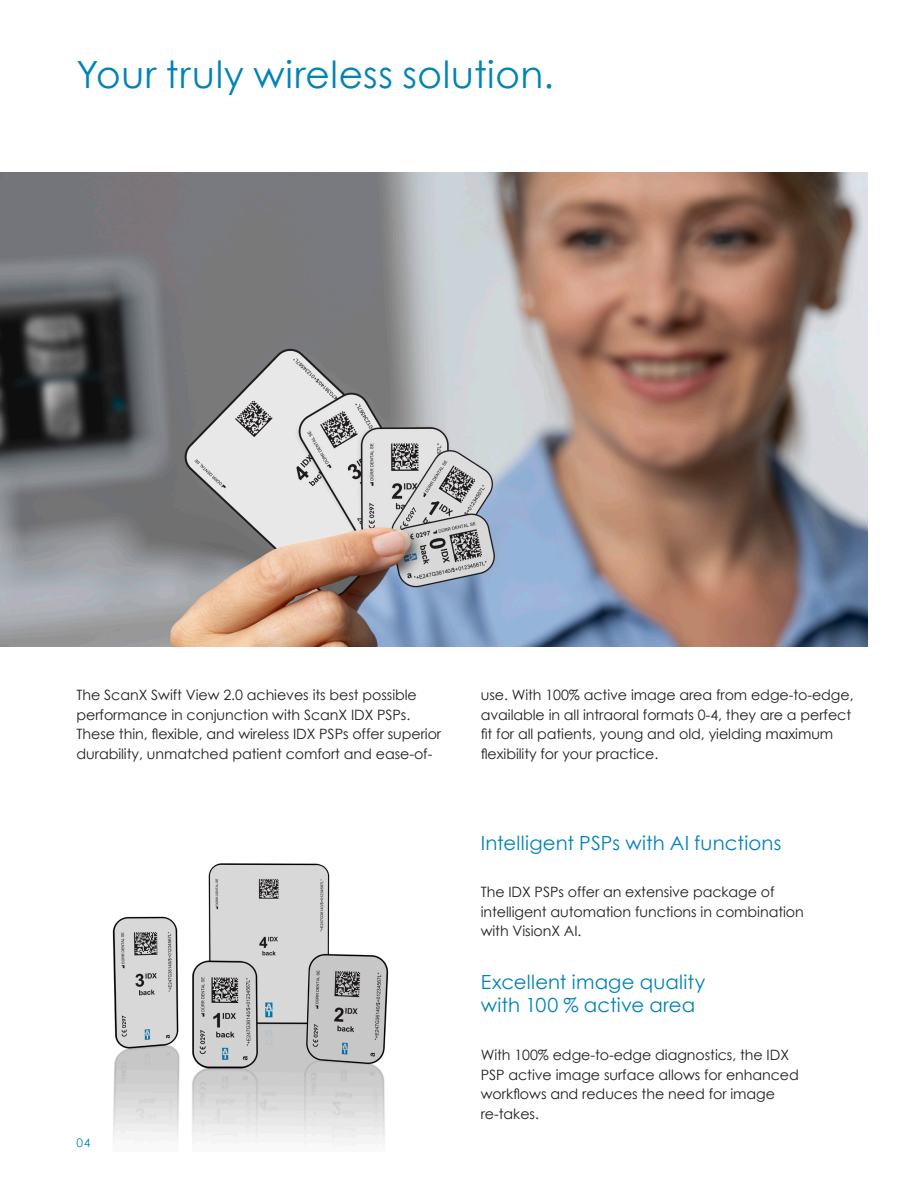
<style>
.page{position:relative;width:919px;height:1187px;background:#fff}
.page>*{position:absolute;margin:0;border:0;box-sizing:border-box;transform-origin:0 0}
.Headline{font:37.5px "Century Gothic";letter-spacing:.02em;color:#0083b6}
.Copy{font:19.5px/23.4px "Century Gothic";letter-spacing:.01em;color:#0083b6}
.Brochure_text-gl{font:14.25px/19.5px "Century Gothic";letter-spacing:-.005em;color:#231f20}
.t1{font:12px "Century Gothic";color:#0083b6}
</style>
<div class="page">
<img style="left:0;top:172px;width:867px;height:474px">
<img style="left:112px;top:863px;width:277px;height:284px">
<p class="Headline" style="left:77px;top:48px;width:479px">Your truly wireless solution.</p>
<p class="Brochure_text-gl" style="left:77px;top:685px;width:366px">The ScanX Swift View 2.0 achieves its best possible performance in conjunction with ScanX IDX PSPs.<br>These thin, flexible, and wireless IDX PSPs offer superior durability, unmatched patient comfort and ease-of-</p>
<p class="Brochure_text-gl" style="left:480px;top:685px;width:374px">use. With 100% active image area from edge-to-edge, available in all intraoral formats 0-4, they are a perfect fit for all patients, young and old, yielding maximum flexibility for your practice.</p>
<p class="Copy" style="left:480px;top:830px;width:302px">Intelligent PSPs with AI functions</p>
<p class="Brochure_text-gl" style="left:480px;top:882px;width:324px">The IDX PSPs offer an extensive package of intelligent automation functions in combination with VisionX AI.</p>
<p class="t1" style="left:77px;top:1133px;width:15px">04</p>
<p class="Copy" style="left:480px;top:969px;width:226px">Excellent image quality with 100 % active area</p>
<p class="Brochure_text-gl" style="left:480px;top:1044px;width:319px">With 100% edge-to-edge diagnostics, the IDX PSP active image surface allows for enhanced workflows and reduces the need for image re-takes.</p>
</div>
